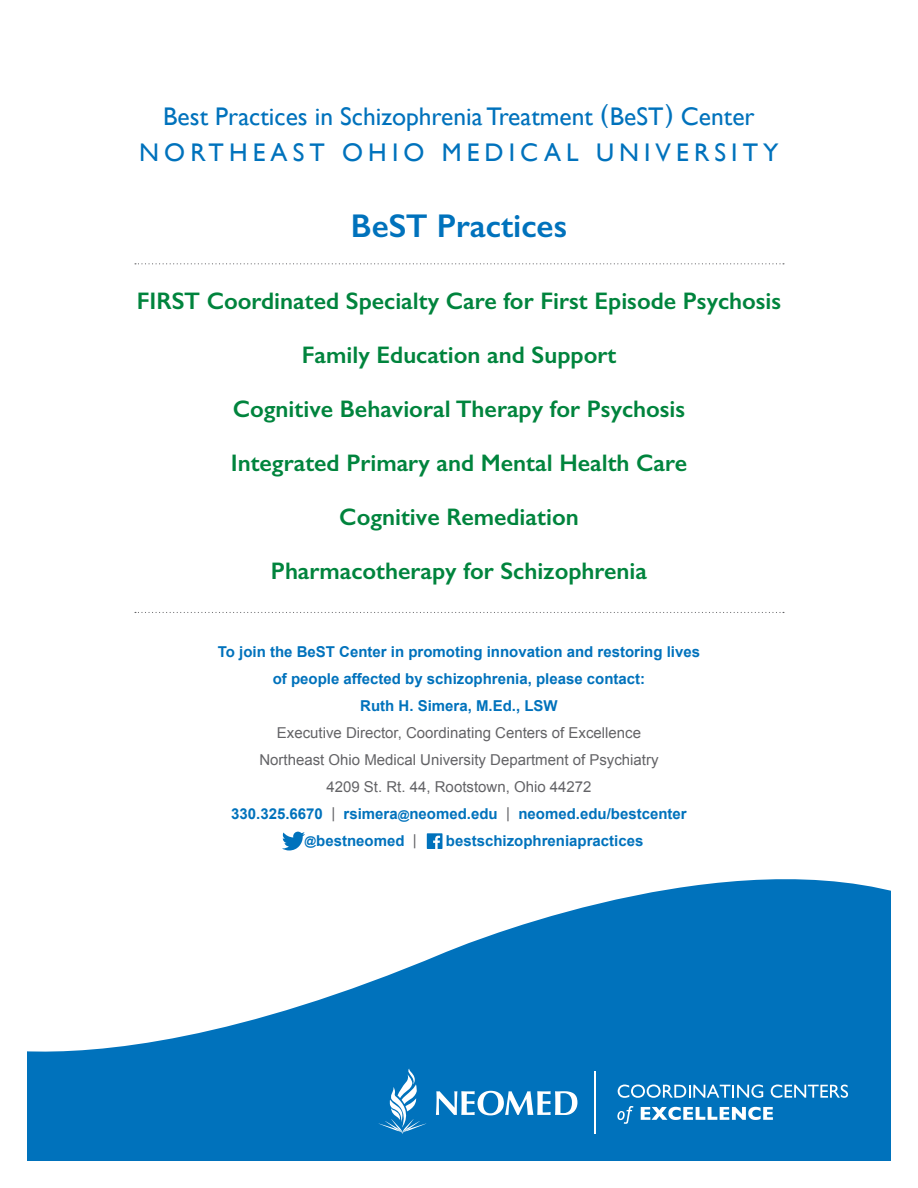
<style>
.page{position:relative;width:918px;height:1188px;background:#fff}
.page>*{position:absolute;margin:0;border:0;box-sizing:border-box;transform-origin:0 0}
.t1{font:600 33px "Gill Sans";color:#0072bc}
.t2{font:25.5px/36px "Gill Sans";color:#0072bc;text-align:center}
.t3{font:600 24px "Gill Sans";color:#00843d}
.t4{font:700 15px/27px "Arial";color:#0072bc;text-align:center}
.t5{font:15px "Arial";color:#636366}
.s1{font-weight:400;color:#636366}
.s2{font-size:12px}
</style>
<div class="page">
<svg style="left:27px;top:841px;width:864px;height:320px;fill:#0072bc"></svg>
<svg style="left:135px;top:263px;width:649px;height:1px"></svg>
<svg style="left:135px;top:612px;width:649px;height:1px"></svg>
<svg style="left:282px;top:832px;width:23px;height:18px"></svg>
<svg style="left:427px;top:833px;width:15px;height:16px"></svg>
<svg style="left:379px;top:1069px;width:47px;height:66px;background:#348ec9"></svg>
<svg style="left:436px;top:1091px;width:141px;height:24px"></svg>
<svg style="left:618px;top:1085px;width:145px;height:13px"></svg>
<svg style="left:771px;top:1085px;width:77px;height:13px"></svg>
<svg style="left:617px;top:1106px;width:16px;height:18px"></svg>
<svg style="left:641px;top:1107px;width:132px;height:13px"></svg>
<hr style="left:595px;top:1071px;width:1px;height:63px;background:#fff">
<h2 class="t2" style="left:139px;top:98px;width:641px">Best Practices in Schizophrenia Treatment (BeST) Center<br>NORTHEAST OHIO MEDICAL UNIVERSITY</h2>
<h1 class="t1" style="left:351px;top:206px;width:218px">BeST Practices</h1>
<h3 class="t3" style="left:137px;top:286px;width:646px">FIRST Coordinated Specialty Care for First Episode Psychosis</h3>
<h3 class="t3" style="left:302px;top:340px;width:316px">Family Education and Support</h3>
<h3 class="t3" style="left:233px;top:394px;width:454px">Cognitive Behavioral Therapy for Psychosis</h3>
<h3 class="t3" style="left:231px;top:448px;width:458px">Integrated Primary and Mental Health Care</h3>
<h3 class="t3" style="left:339px;top:502px;width:241px">Cognitive Remediation</h3>
<h3 class="t3" style="left:271px;top:556px;width:378px">Pharmacotherapy for Schizophrenia</h3>
<p class="t4" style="left:218px;top:639px;width:484px">To join the BeST Center in promoting innovation and restoring lives of people affected by schizophrenia, please contact:<br>Ruth H. Simera, M.Ed., LSW</p>
<p class="t5" style="left:277px;top:723px;width:366px">Executive Director, Coordinating Centers of Excellence</p>
<p class="t5" style="left:259px;top:750px;width:401px">Northeast Ohio Medical University Department of Psychiatry</p>
<p class="t5" style="left:326px;top:777px;width:267px">4209 St. Rt. 44, Rootstown, Ohio 44272</p>
<p class="t4" style="left:231px;top:801px;width:457px">330.325.6670 <span class="s1">|</span> rsimera<span class="s2">@</span>neomed.edu <span class="s1">|</span> neomed.edu/bestcenter</p>
<p class="t4" style="left:305px;top:828px;width:114px"><span class="s2">@</span>bestneomed <span class="s1">|</span></p>
<p class="t4" style="left:446px;top:828px;width:199px">bestschizophreniapractices</p>
</div>
